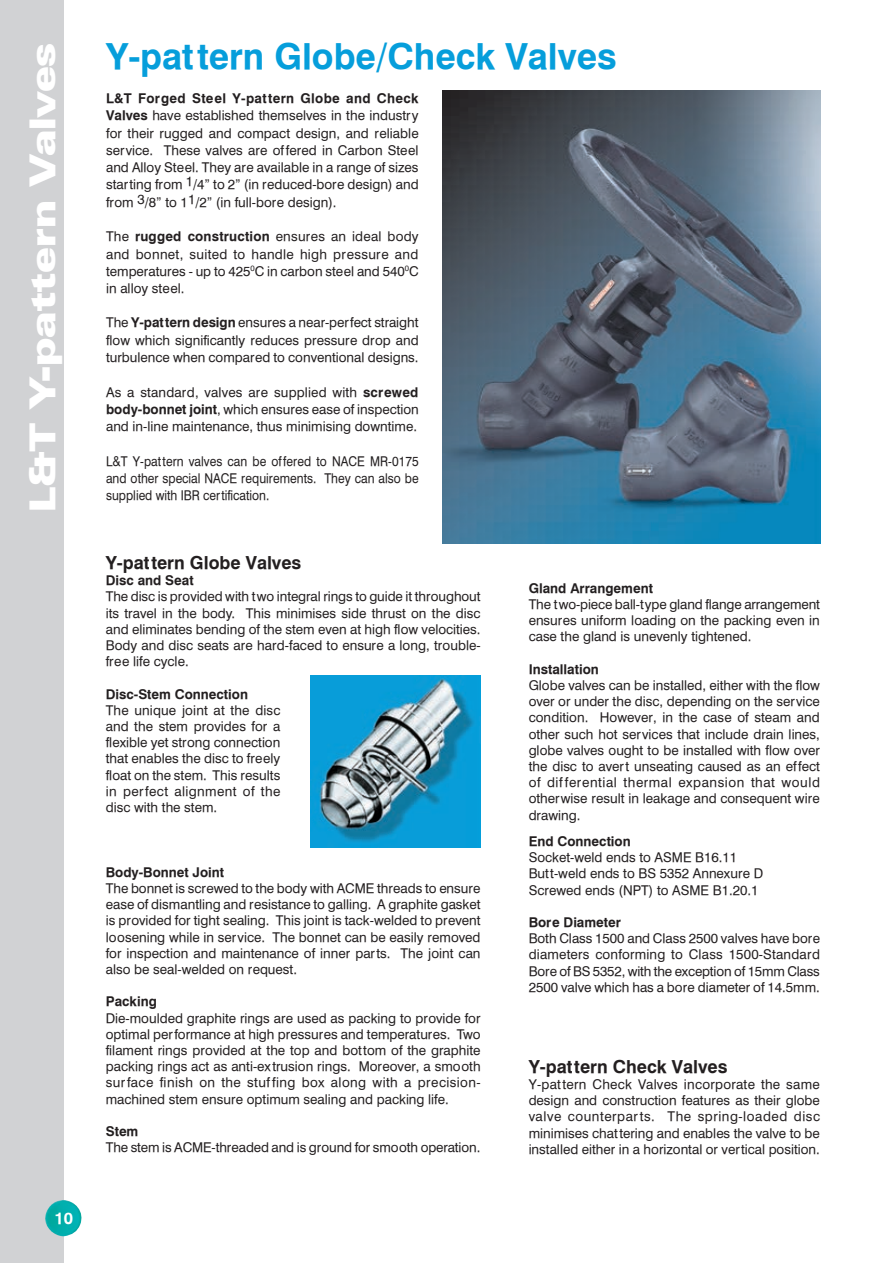
<style>
.page{position:relative;width:893px;height:1263px;background:#fff}
.page>*{position:absolute;margin:0;border:0;box-sizing:border-box;transform-origin:0 0}
.t1{font:700 36px "Halvett";color:#069edb}
.t2{font:900 expanded 36px "Zurich BT";color:#fff}
.t3{font:700 18px "Halvett";color:#231f20}
.t4{font:700 16.5px "Halvett";color:#fff}
.t5{font:13.5px/16.2px "Halvett";color:#231f20;text-align:justify}
.t6{font:13.5px/17.2px "Halvett";color:#231f20;text-align:justify;scale:.9 1}
.t7{font:700 13.5px "Halvett";color:#231f20}
.s1{font-weight:700}
</style>
<div class="page">
<div style="left:0;top:0;width:64px;height:1263px;background:#d1d2d4"></div>
<img style="left:45px;top:1200px;width:37px;height:36px">
<img style="left:443px;top:90px;width:377px;height:454px">
<img style="left:311px;top:675px;width:169px;height:172px">
<h1 class="t2" style="left:21px;top:512px;width:471px;rotate:-90deg">L&amp;T Y-pattern Valves</h1>
<p class="t4" style="left:55px;top:1208px;width:20px">10</p>
<h1 class="t1" style="left:106px;top:34px;width:512px">Y-pattern G lobe/Check Valves</h1>
<p class="t5" style="left:106px;top:90px;width:314px;line-height:17.2px"><span class="s1">L&amp;T Forged Steel Y-pattern G lobe and Check Valves</span> have established themselves in the industry for their rugged and compact design, and reliable service. These valves are offered in Carbon Steel and Alloy Steel. They are available in a range of sizes starting from 1/4” to 2” (in reduced-bore design) and from 3/8” to 11/2” (in full-bore design).</p>
<p class="t5" style="left:106px;top:228px;width:314px;line-height:17.2px">The <span class="s1">rugged construction</span> ensures an ideal body and bonnet, suited to handle high pressure and temperatures - up to 425<sup>0</sup>C in carbon steel and 540<sup>0</sup>C in alloy steel.</p>
<p class="t5" style="left:106px;top:314px;width:314px;line-height:17.2px">The <span class="s1">Y-pattern design</span> ensures a near-perfect straight flow which significantly reduces pressure drop and turbulence when compared to conventional designs.</p>
<p class="t5" style="left:106px;top:383px;width:314px;line-height:17.2px">As a standard, valves are supplied with <span class="s1">screwed body-bonnet joint</span>, which ensures ease of inspection and in-line maintenance, thus minimising downtime.</p>
<p class="t6" style="left:106px;top:452px;width:349px">L&amp;T Y-pattern valves can be offered to NACE MR-0175 and other special NACE requirements. They can also be supplied with IBR certification.</p>
<h2 class="t3" style="left:106px;top:552px;width:197px">Y-pattern G lobe Valves</h2>
<p class="t7" style="left:106px;top:572px;width:89px">Disc and Seat</p>
<p class="t5" style="left:106px;top:589px;width:376px">The disc is provided with two integral rings to guide it throughout its travel in the body. This minimises side thrust on the disc and eliminates bending of the stem even at high flow velocities.<br>Body and disc seats are hard-faced to ensure a long, trouble&shy;free life cycle.</p>
<p class="t7" style="left:106px;top:686px;width:144px">Disc-Stem Connection</p>
<p class="t5" style="left:106px;top:702px;width:176px">The unique joint at the disc and the stem provides for a flexible yet strong connection that enables the disc to freely float on the stem. This results in perfect alignment of the disc with the stem.</p>
<p class="t7" style="left:106px;top:864px;width:120px">Body-Bonnet Joint</p>
<p class="t5" style="left:106px;top:880px;width:376px">The bonnet is screwed to the body with ACME threads to ensure ease of dismantling and resistance to galling. A graphite gasket is provided for tight sealing. This joint is tack-welded to prevent loosening while in service. The bonnet can be easily removed for inspection and maintenance of inner parts. The joint can also be seal-welded on request.</p>
<p class="t7" style="left:106px;top:993px;width:53px">Packing</p>
<p class="t5" style="left:106px;top:1010px;width:376px">Die-moulded graphite rings are used as packing to provide for optimal performance at high pressures and temperatures. Two filament rings provided at the top and bottom of the graphite packing rings act as anti-extrusion rings. Moreover, a smooth surface finish on the stuffing box along with a precision&shy;machined stem ensure optimum sealing and packing life.</p>
<p class="t7" style="left:106px;top:1123px;width:34px">Stem</p>
<p class="t5" style="left:106px;top:1139px;width:376px">The stem is ACME-threaded and is ground for smooth operation.</p>
<p class="t7" style="left:529px;top:580px;width:126px">Gland Arrangement</p>
<p class="t5" style="left:529px;top:596px;width:293px">The two-piece ball-type gland flange arrangement ensures uniform loading on the packing even in case the gland is unevenly tightened.</p>
<p class="t7" style="left:529px;top:661px;width:72px">I nstallation</p>
<p class="t5" style="left:529px;top:677px;width:293px">Globe valves can be installed, either with the flow over or under the disc, depending on the service condition. However, in the case of steam and other such hot services that include drain lines, globe valves ought to be installed with flow over the disc to avert unseating caused as an effect of dif ferential thermal expansion that would otherwise result in leakage and consequent wire drawing.</p>
<p class="t7" style="left:529px;top:833px;width:104px">End Connection</p>
<p class="t5" style="left:529px;top:849px;width:236px;text-align:left">Socket-weld ends to ASME B16.11<br>Butt-weld ends to BS 5352 Annexure D<br>Screwed ends (NPT) to ASME B1.20.1</p>
<p class="t7" style="left:529px;top:914px;width:94px">Bore Diameter</p>
<p class="t5" style="left:529px;top:930px;width:293px">Both Class 1500 and Class 2500 valves have bore diameters conforming to Class 1500-Standard Bore of BS 5352, with the exception of 15mm Class 2500 valve which has a bore diameter of 14.5mm.</p>
<h2 class="t3" style="left:529px;top:1055px;width:200px">Y-pattern Check Valves</h2>
<p class="t5" style="left:529px;top:1076px;width:293px">Y-pattern Check Valves incorporate the same design and construction features as their globe valve counterparts. The spring-loaded disc minimises chattering and enables the valve to be installed either in a horizontal or vertical position.</p>
</div>
